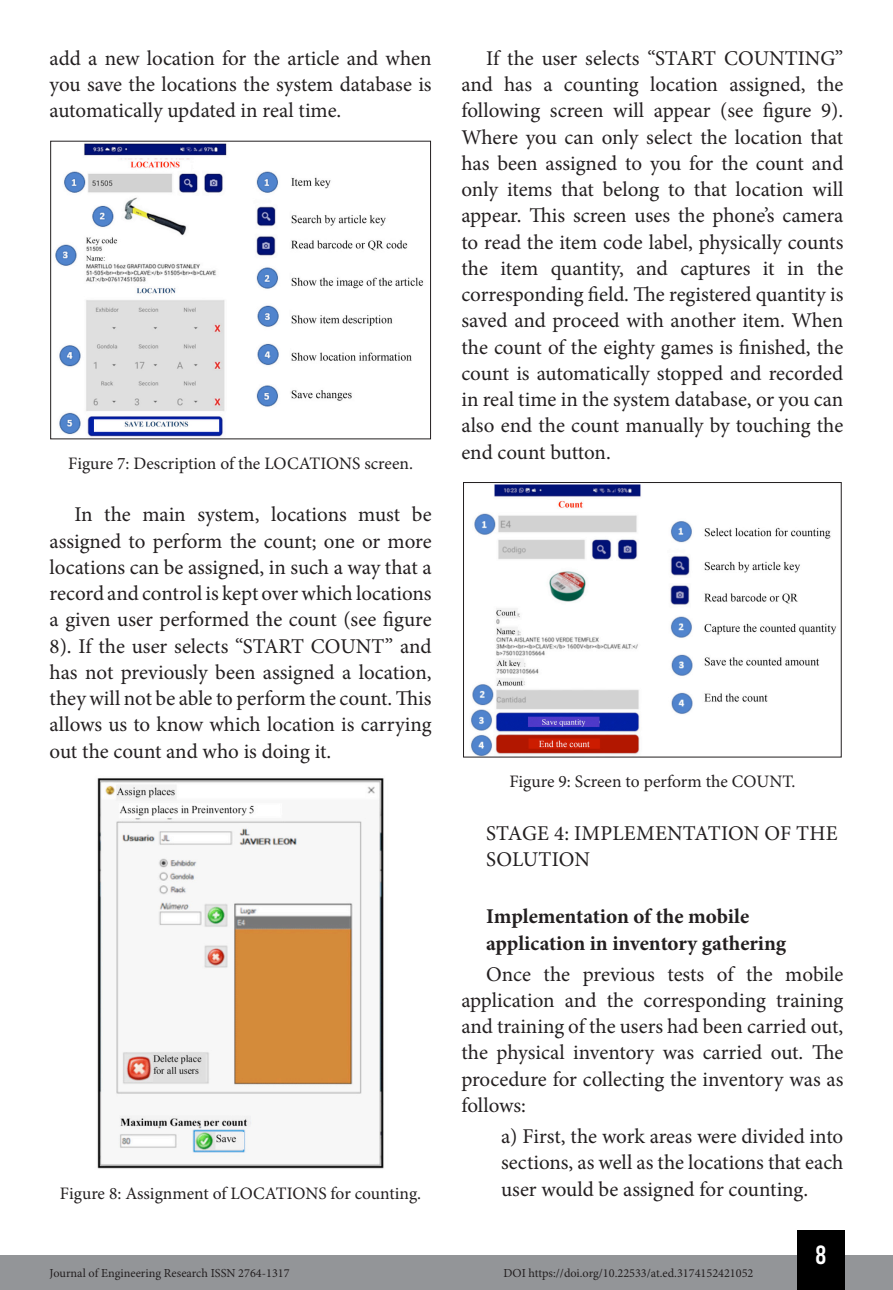
<style>
.page{position:relative;width:893px;height:1290px;background:#fff}
.page>*{position:absolute;margin:0;border:0;box-sizing:border-box;transform-origin:0 0}
.t1{font:26.25px "Bebas Kai";color:#fff}
.TXT{font:21px/26.2px "Minion Pro";letter-spacing:-.005em;color:#231f20;text-align:justify}
.Lista_simples{font:21px/26.2px "Minion Pro";color:#231f20;text-align:justify}
.SUB{font:700 21px/26.2px "Minion Pro";letter-spacing:-.005em;color:#231f20}
.SUB-2{font:21px/26.2px "Minion Pro";letter-spacing:.01em;color:#231f20}
.Info_Imagem{font:17.5px "Minion Pro";color:#231f20}
.t2{font:12.25px "Minion Pro";color:#231f20}
</style>
<div class="page">
<div style="left:0;top:1255px;width:893px;height:35px;background:#939598"></div>
<div style="left:797px;top:1230px;width:48px;height:60px;background:#000"></div>
<img style="left:55px;top:143px;width:369px;height:294px">
<div style="left:50px;top:141px;width:381px;height:298px;border:1px solid #231f20"></div>
<img style="left:97px;top:778px;width:287px;height:391px">
<img style="left:471px;top:484px;width:366px;height:271px">
<div style="left:463px;top:482px;width:379px;height:275px;border:1px solid #231f20"></div>
<p class="TXT" style="left:50px;top:45px;width:384px">add a new location for the article and when you save the locations the system database is automatically updated in real time.</p>
<p class="Info_Imagem" style="left:68px;top:451px;width:346px">Figure 7: Description of the LOCATIONS screen.</p>
<p class="TXT" style="left:50px;top:501px;width:384px;text-indent:25px">In the main system, locations must be assigned to perform the count; one or more locations can be assigned, in such a way that a record and control is kept over which locations a given user performed the count (see figure 8). If the user selects “START COUNT” and has not previously been assigned a location, they will not be able to perform the count. This allows us to know which location is carrying out the count and who is doing it.</p>
<p class="Info_Imagem" style="left:60px;top:1182px;width:363px">Figure 8: Assignment of LOCATIONS for counting.</p>
<p class="TXT" style="left:461px;top:45px;width:384px;text-indent:25px">If the user selects “START COUNTING” and has a counting location assigned, the following screen will appear (see figure 9).<br>Where you can only select the location that has been assigned to you for the count and only items that belong to that location will appear. This screen uses the phone’s camera to read the item code label, physically counts the item quantity, and captures it in the corresponding field. The registered quantity is saved and proceed with another item. When the count of the eighty games is finished, the count is automatically stopped and recorded in real time in the system database, or you can also end the count manually by touching the end count button.</p>
<p class="Info_Imagem" style="left:509px;top:770px;width:288px">Figure 9: Screen to perform the COUNT.</p>
<p class="SUB-2" style="left:486px;top:820px;width:353px">STAGE 4: IMPLEMENTATION OF THE<br>SOLUTION</p>
<p class="SUB" style="left:486px;top:903px;width:302px">Implementation of the mobile application in inventory gathering</p>
<p class="TXT" style="left:461px;top:961px;width:384px;text-indent:25px">Once the previous tests of the mobile application and the corresponding training and training of the users had been carried out, the physical inventory was carried out. The procedure for collecting the inventory was as follows:</p>
<p class="Lista_simples" style="left:501px;top:1123px;width:344px">a) First, the work areas were divided into sections, as well as the locations that each user would be assigned for counting.</p>
<p class="t1" style="left:816px;top:1241px;width:12px">8</p>
<p class="t2" style="left:50px;top:1265px;width:242px">Journal of Engineering Research ISSN 2764-1317</p>
<p class="t2" style="left:503px;top:1265px;width:252px">DOI https://doi.org/10.22533/at.ed.3174152421052</p>
</div>
